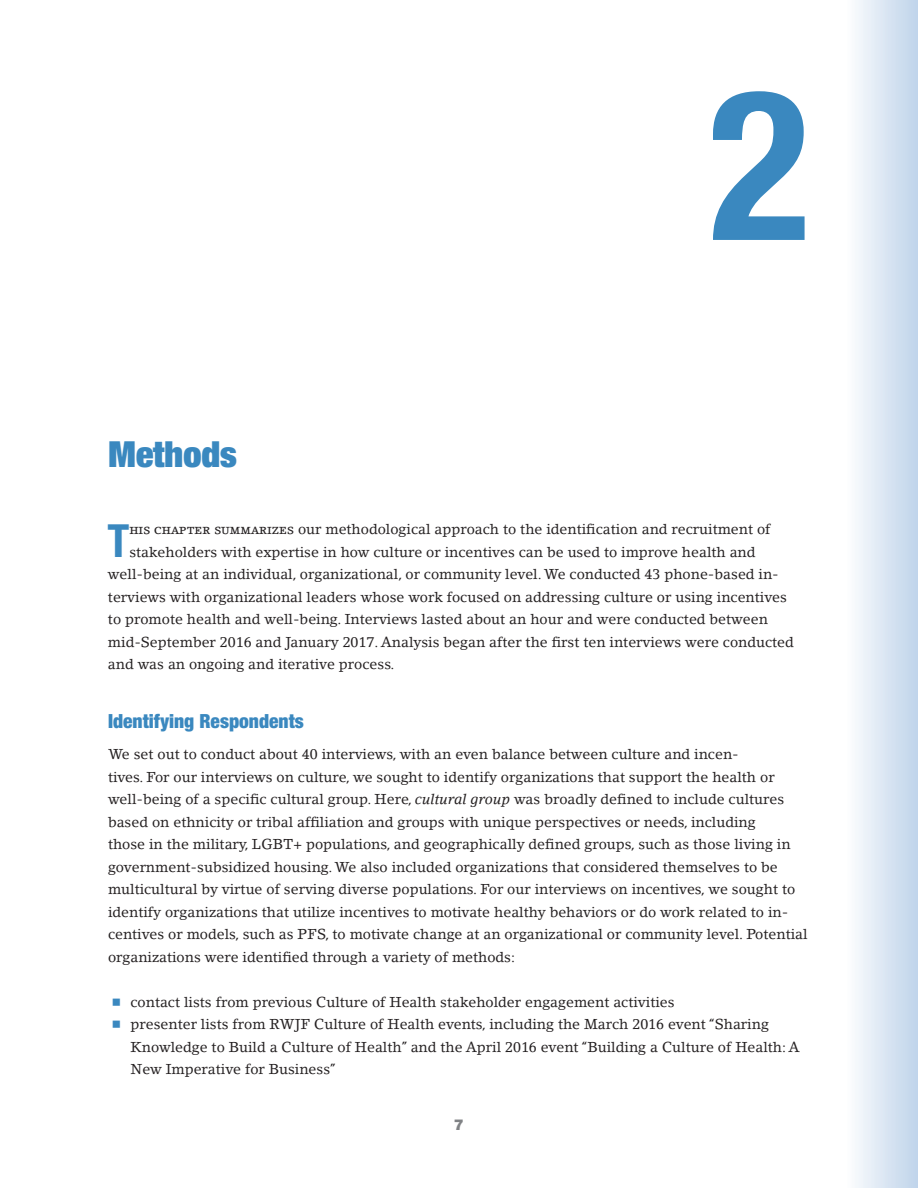
<style>
.page{position:relative;width:918px;height:1188px;background:#fff}
.page>*{position:absolute;margin:0;border:0;box-sizing:border-box;transform-origin:0 0}
.t1{font:700 condensed 210px "Helvetica Neue LT Std";color:#3a88bf}
.t2{font:700 condensed 45.75px "Helvetica Neue LT Std";color:#3a88bf}
.t3{font:900 condensed 36px "Helvetica Neue LT Std";color:#3a88bf}
.t4{font:900 condensed 19.5px "Helvetica Neue LT Std";color:#3a88bf}
.t5{font:900 15px "Helvetica Neue LT Std";color:#808285}
.t6{font:14.25px/22.5px "Lino Letter";color:#231f20}
.s1{font-family:"Lino Letter Roman SC"}
.s2{font-style:italic}
</style>
<div class="page">
<div style="left:846px;top:0;width:72px;height:1188px;background:linear-gradient(to right,#fdfefe,#c0d4ea)"></div>
<h3 class="t3" style="left:108px;top:431px;width:130px">Methods</h3>
<h1 class="t1" style="left:709px;top:38px;width:102px">2</h1>
<h2 class="t2" style="left:107px;top:513px;width:23px">T</h2>
<p class="t6" style="left:129px;top:518px;width:643px"><span class="s1">his chapter summarizes</span> our methodological approach to the identification and recruitment of</p>
<p class="t6" style="left:129px;top:540px;width:628px">stakeholders with expertise in how culture or incentives can be used to improve health and</p>
<p class="t6" style="left:108px;top:563px;width:672px">well-being at an individual, organizational, or community level. We conducted 43 phone-based in-</p>
<p class="t6" style="left:108px;top:585px;width:680px">terviews with organizational leaders whose work focused on addressing culture or using incentives</p>
<p class="t6" style="left:108px;top:608px;width:661px">to promote health and well-being. Interviews lasted about an hour and were conducted between</p>
<p class="t6" style="left:108px;top:630px;width:687px">mid-September 2016 and January 2017. Analysis began after the first ten interviews were conducted</p>
<p class="t6" style="left:108px;top:653px;width:288px">and was an ongoing and iterative process.</p>
<h3 class="t4" style="left:108px;top:709px;width:197px">Identifying Respondents</h3>
<p class="t6" style="left:108px;top:743px;width:701px">We set out to conduct about 40 interviews, with an even balance between culture and incen-<br>tives. For our interviews on culture, we sought to identify organizations that support the health or well-being of a specific cultural group. Here, <span class="s2">cultural group</span> was broadly defined to include cultures based on ethnicity or tribal affiliation and groups with unique perspectives or needs, including<br>those in the military, LGBT+ populations, and geographically defined groups, such as those living in government-subsidized housing. We also included organizations that considered themselves to be multicultural by virtue of serving diverse populations. For our interviews on incentives, we sought to identify organizations that utilize incentives to motivate healthy behaviors or do work related to in&shy;centives or models, such as PFS, to motivate change at an organizational or community level. Potential organizations were identified through a variety of methods:</p>
<p class="t6" style="left:131px;top:990px;width:671px">contact lists from previous Culture of Health stakeholder engagement activities<br>presenter lists from RWJF Culture of Health events, including the March 2016 event “Sharing Knowledge to Build a Culture of Health” and the April 2016 event “Building a Culture of Health: A New Imperative for Business”</p>
<p class="t5" style="left:454px;top:1115px;width:12px">7</p>
</div>
